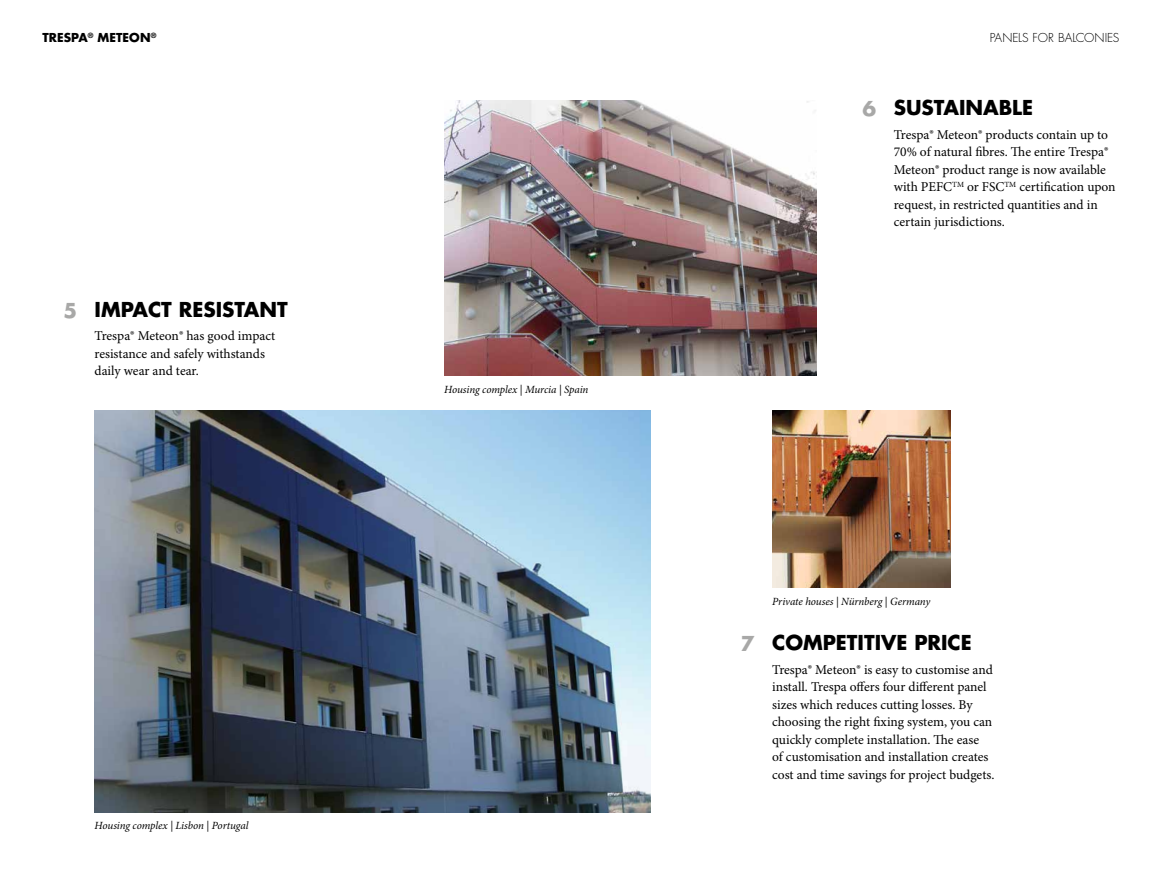
<style>
.page{position:relative;width:1162px;height:872px;background:#fff}
.page>*{position:absolute;margin:0;border:0;box-sizing:border-box;transform-origin:0 0}
.t1{font:700 20px "Futura Std";color:#000}
.t2{font:700 20px "Futura Std";color:#a8a8a7}
.t3{font:13.5px/17.5px "Minion Pro";color:#000}
.t4{font:300 12px "Futura Std";letter-spacing:-.005em;color:#000}
.t5{font:700 12px "Futura Std";letter-spacing:.005em;color:#000}
.t6{font:italic 11px "Minion Pro";letter-spacing:-.01em;color:#000}
</style>
<div class="page">
<img style="left:772px;top:410px;width:178px;height:177px">
<img style="left:444px;top:100px;width:372px;height:275px">
<img style="left:95px;top:410px;width:556px;height:402px">
<p class="t5" style="left:43px;top:30px;width:115px">TRESPA<sup>®</sup> METEON<sup>®</sup></p>
<p class="t4" style="left:990px;top:31px;width:131px">PANELS FOR BALCONIES</p>
<h1 class="t2" style="left:63px;top:297px;width:15px">5</h1>
<h1 class="t1" style="left:95px;top:296px;width:195px">IMPACT RESISTANT</h1>
<p class="t3" style="left:95px;top:328px;width:182px">Trespa® Meteon® has good impact resistance and safely withstands daily wear and tear.</p>
<p class="t6" style="left:95px;top:819px;width:155px">Housing complex | Lisbon | Portugal</p>
<p class="t6" style="left:444px;top:382px;width:146px">Housing complex | Murcia | Spain</p>
<h1 class="t2" style="left:863px;top:95px;width:15px">6</h1>
<h1 class="t1" style="left:894px;top:95px;width:141px">SUSTAINABLE</h1>
<p class="t3" style="left:894px;top:126px;width:223px">Trespa® Meteon® products contain up to 70% of natural fibres. The entire Trespa® Meteon® product range is now available with PEFC<sup>TM</sup> or FSC<sup>TM</sup> certification upon request, in restricted quantities and in certain jurisdictions.</p>
<h1 class="t2" style="left:741px;top:630px;width:15px">7</h1>
<p class="t6" style="left:772px;top:594px;width:160px">Private houses | Nürnberg | Germany</p>
<h1 class="t1" style="left:772px;top:630px;width:201px">COMPETITIVE PRICE</h1>
<p class="t3" style="left:772px;top:661px;width:224px">Trespa® Meteon® is easy to customise and install. Trespa offers four different panel sizes which reduces cutting losses. By choosing the right fixing system, you can quickly complete installation. The ease<br>of customisation and installation creates cost and time savings for project budgets.</p>
</div>
